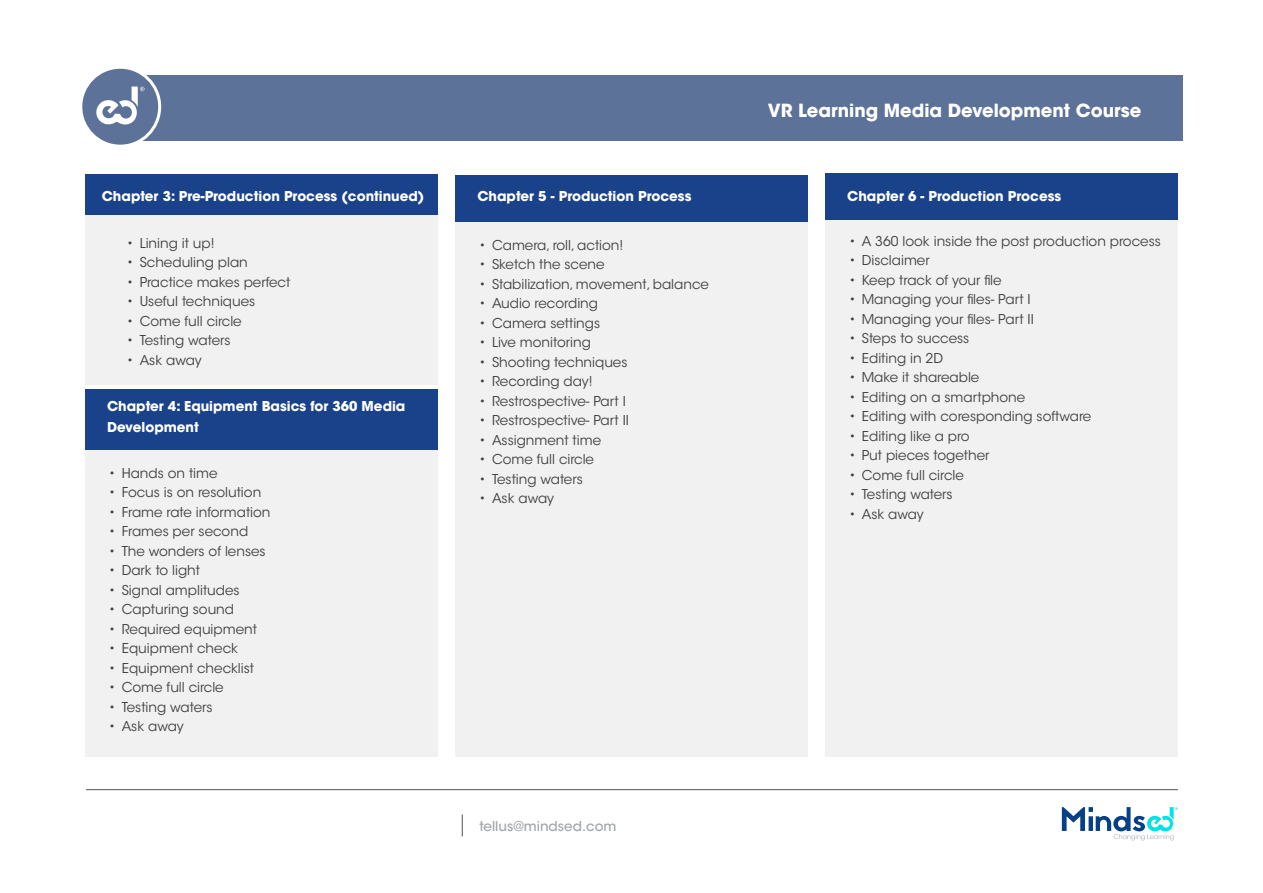
<style>
.page{position:relative;width:1263px;height:893px;background:#fff}
.page>*{position:absolute;margin:0;border:0;box-sizing:border-box;transform-origin:0 0}
.t1{font:700 18px "ITC Avant Garde Std";color:#fff}
.t2{font:13.5px "ITC Avant Garde Std";color:#414141}
.t3{font:700 13.5px/21px "ITC Avant Garde Std";color:#fff}
.t4{font:500 13.5px "ITC Avant Garde Std";color:#a2a7ab}
</style>
<div class="page">
<svg style="left:1062px;top:807px;width:116px;height:33px"></svg>
<div style="left:128px;top:75px;width:1055px;height:66px;background:#5c7299"></div>
<div style="left:81px;top:67px;width:79px;height:79px;background:#5c7299;border-radius:50%"></div>
<div style="left:79px;top:66px;width:82px;height:82px;border:3px solid #fff;border-radius:50%"></div>
<svg style="left:96px;top:87px;width:48px;height:38px"></svg>
<svg style="left:462px;top:814px;width:1px;height:22px"></svg>
<hr style="left:86px;top:789px;width:1092px;height:1px;background:#656564">
<div style="left:85px;top:190px;width:352px;height:195px;background:#f1f1f1"></div>
<div style="left:85px;top:174px;width:352px;height:41px;background:#1a428a"></div>
<div style="left:85px;top:403px;width:352px;height:354px;background:#f1f1f1"></div>
<div style="left:85px;top:389px;width:352px;height:60px;background:#1a428a"></div>
<div style="left:455px;top:190px;width:353px;height:567px;background:#f1f1f1"></div>
<div style="left:455px;top:175px;width:353px;height:46px;background:#1a428a"></div>
<div style="left:825px;top:187px;width:352px;height:570px;background:#f1f1f1"></div>
<div style="left:825px;top:173px;width:352px;height:47px;background:#1a428a"></div>
<p class="t3" style="left:102px;top:185px;width:324px">Chapter 3: Pre-Production Process (continued)</p>
<p class="t2" style="left:127px;top:235px;width:89px">• Lining it up!</p>
<p class="t2" style="left:127px;top:254px;width:122px">• Scheduling plan</p>
<p class="t2" style="left:127px;top:274px;width:165px">• Practice makes perfect</p>
<p class="t2" style="left:127px;top:293px;width:130px">• Useful techniques</p>
<p class="t2" style="left:127px;top:313px;width:116px">• Come full circle</p>
<p class="t2" style="left:127px;top:332px;width:105px">• Testing waters</p>
<p class="t2" style="left:127px;top:352px;width:76px">• Ask away</p>
<p class="t3" style="left:107px;top:395px;width:300px">Chapter 4: Equipment Basics for 360 Media<br>Development</p>
<p class="t2" style="left:109px;top:465px;width:110px">• Hands on time</p>
<p class="t2" style="left:109px;top:484px;width:154px">• Focus is on resolution</p>
<p class="t2" style="left:109px;top:504px;width:163px">• Frame rate information</p>
<p class="t2" style="left:109px;top:523px;width:141px">• Frames per second</p>
<p class="t2" style="left:109px;top:543px;width:158px">• The wonders of lenses</p>
<p class="t2" style="left:109px;top:562px;width:93px">• Dark to light</p>
<p class="t2" style="left:109px;top:582px;width:132px">• Signal amplitudes</p>
<p class="t2" style="left:109px;top:601px;width:127px">• Capturing sound</p>
<p class="t2" style="left:109px;top:621px;width:150px">• Required equipment</p>
<p class="t2" style="left:109px;top:640px;width:131px">• Equipment check</p>
<p class="t2" style="left:109px;top:660px;width:147px">• Equipment checklist</p>
<p class="t2" style="left:109px;top:679px;width:116px">• Come full circle</p>
<p class="t2" style="left:109px;top:699px;width:105px">• Testing waters</p>
<p class="t2" style="left:109px;top:718px;width:76px">• Ask away</p>
<p class="t3" style="left:477px;top:185px;width:216px">Chapter 5 - Production Process</p>
<p class="t2" style="left:479px;top:237px;width:146px">• Camera, roll, action!</p>
<p class="t2" style="left:479px;top:256px;width:127px">• Sketch the scene</p>
<p class="t2" style="left:479px;top:276px;width:231px">• Stabilization, movement, balance</p>
<p class="t2" style="left:479px;top:295px;width:120px">• Audio recording</p>
<p class="t2" style="left:479px;top:315px;width:122px">• Camera settings</p>
<p class="t2" style="left:479px;top:334px;width:113px">• Live monitoring</p>
<p class="t2" style="left:479px;top:354px;width:150px">• Shooting techniques</p>
<p class="t2" style="left:479px;top:373px;width:115px">• Recording day!</p>
<p class="t2" style="left:479px;top:393px;width:148px">• Restrospective- Part I</p>
<p class="t2" style="left:479px;top:412px;width:151px">• Restrospective- Part II</p>
<p class="t2" style="left:479px;top:432px;width:123px">• Assignment time</p>
<p class="t2" style="left:479px;top:451px;width:116px">• Come full circle</p>
<p class="t2" style="left:479px;top:471px;width:105px">• Testing waters</p>
<p class="t2" style="left:479px;top:490px;width:76px">• Ask away</p>
<p class="t4" style="left:479px;top:818px;width:139px">tellus@mindsed.com</p>
<h1 class="t1" style="left:768px;top:98px;width:375px">VR Learning Media Development Course</h1>
<p class="t3" style="left:847px;top:185px;width:216px">Chapter 6 - Production Process</p>
<p class="t2" style="left:849px;top:233px;width:313px">• A 360 look inside the post production process</p>
<p class="t2" style="left:849px;top:252px;width:82px">• Disclaimer</p>
<p class="t2" style="left:849px;top:272px;width:154px">• Keep track of your file</p>
<p class="t2" style="left:849px;top:291px;width:183px">• Managing your files- Part I</p>
<p class="t2" style="left:849px;top:311px;width:186px">• Managing your files- Part II</p>
<p class="t2" style="left:849px;top:330px;width:122px">• Steps to success</p>
<p class="t2" style="left:849px;top:350px;width:95px">• Editing in 2D</p>
<p class="t2" style="left:849px;top:369px;width:132px">• Make it shareable</p>
<p class="t2" style="left:849px;top:389px;width:178px">• Editing on a smartphone</p>
<p class="t2" style="left:849px;top:408px;width:244px">• Editing with coresponding software</p>
<p class="t2" style="left:849px;top:428px;width:122px">• Editing like a pro</p>
<p class="t2" style="left:849px;top:447px;width:142px">• Put pieces together</p>
<p class="t2" style="left:849px;top:467px;width:116px">• Come full circle</p>
<p class="t2" style="left:849px;top:486px;width:105px">• Testing waters</p>
<p class="t2" style="left:849px;top:506px;width:76px">• Ask away</p>
</div>
